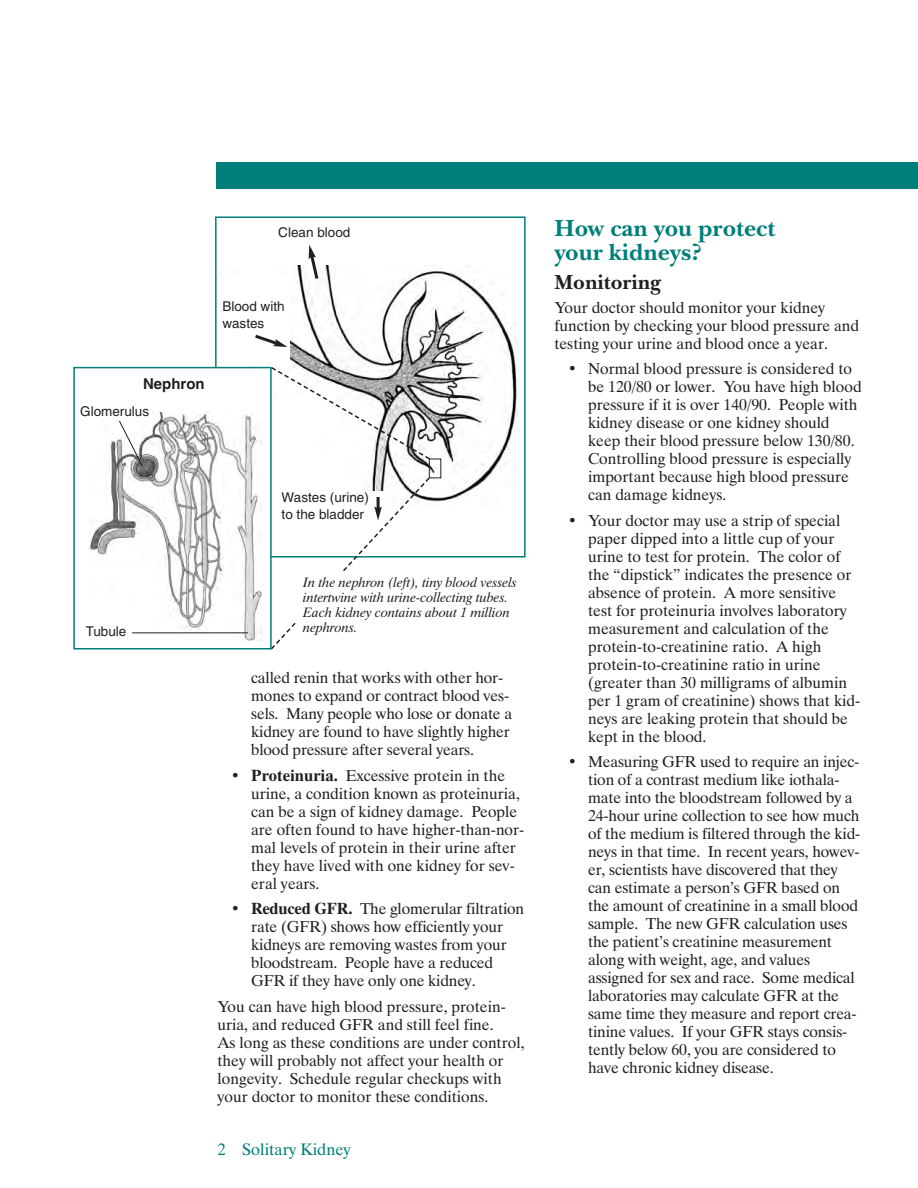
<style>
.page{position:relative;width:918px;height:1188px;background:#fff}
.page>*{position:absolute;margin:0;border:0;box-sizing:border-box;transform-origin:0 0}
.t1{font:700 24px/24px "New Baskerville ITC";color:#007e7a}
.t2{font:700 21px "New Baskerville ITC";color:#231f20}
.t3{font:16.5px "Dutch 801 BT";color:#007e7a}
.t4{font:15.75px/18px "Dutch 801 BT";color:#231f20}
.t5{font:700 15px "Helvetica";color:#231f20}
.t6{font:italic 13.5px/15px "Dutch 801 BT";color:#231f20}
.t7{font:13.5px/16.5px "Helvetica";color:#231f20}
.s1{font-weight:700;font-size:16.5px}
</style>
<div class="page">
<div style="left:216px;top:162px;width:702px;height:27px;background:#007e7a"></div>
<img style="left:220px;top:266px;width:298px;height:236px">
<div style="left:215px;top:216px;width:311px;height:342px;border:2px solid #007e7a"></div>
<div style="left:74px;top:368px;width:197px;height:281px;background:#fff"></div>
<img style="left:90px;top:412px;width:173px;height:228px">
<div style="left:73px;top:367px;width:199px;height:283px;border:2px solid #007e7a"></div>
<svg style="left:118px;top:420px;width:25px;height:47px"></svg>
<hr style="left:132px;top:632px;width:116px;height:1px;background:#231f20">
<div style="left:429px;top:459px;width:12px;height:19px;border:1px solid #231f20"></div>
<svg style="left:270px;top:366px;width:162px;height:95px"></svg>
<div style="left:218px;top:275px;width:72px;height:87px;background:#fff"></div>
<svg style="left:255px;top:334px;width:32px;height:13px"></svg>
<svg style="left:308px;top:245px;width:13px;height:37px"></svg>
<svg style="left:269px;top:476px;width:162px;height:174px"></svg>
<div style="left:297px;top:571px;width:228px;height:71px;background:#fff"></div>
<p class="t7" style="left:278px;top:225px;width:74px">Clean blood</p>
<p class="t7" style="left:222px;top:300px;width:64px">Blood with wastes</p>
<p class="t5" style="left:143px;top:378px;width:63px">Nephron</p>
<p class="t7" style="left:80px;top:404px;width:70px">Glomerulus</p>
<p class="t7" style="left:86px;top:625px;width:42px">Tubule</p>
<p class="t7" style="left:282px;top:490px;width:89px">Wastes (urine) to the bladder</p>
<p class="t6" style="left:303px;top:576px;width:215px">In the nephron (left), tiny blood vessels intertwine with urine-collecting tubes.<br>Each kidney contains about 1 million nephrons.</p>
<p class="t4" style="left:251px;top:671px;width:262px">called renin that works with other hor&shy;mones to expand or contract blood ves&shy;sels. Many people who lose or donate a kidney are found to have slightly higher blood pressure after several years.</p>
<p class="t4" style="left:251px;top:768px;width:275px;text-indent:-20px">• <span class="s1">Proteinuria.</span> Excessive protein in the urine, a condition known as proteinuria, can be a sign of kidney damage. People are often found to have higher-than-nor&shy;mal levels of protein in their urine after they have lived with one kidney for sev&shy;eral years.</p>
<p class="t4" style="left:251px;top:902px;width:275px;text-indent:-20px">• <span class="s1">Reduced GFR.</span> The glomerular filtration rate (GFR) shows how efficiently your kidneys are removing wastes from your bloodstream. People have a reduced GFR if they have only one kidney.</p>
<p class="t4" style="left:218px;top:999px;width:309px">You can have high blood pressure, protein&shy;uria, and reduced GFR and still feel fine.<br>As long as these conditions are under control, they will probably not affect your health or longevity. Schedule regular checkups with your doctor to monitor these conditions.</p>
<p class="t3" style="left:218px;top:1143px;width:135px">2 Solitary Kidney</p>
<h2 class="t1" style="left:554px;top:219px;width:223px">How can you protect your kidneys?</h2>
<h3 class="t2" style="left:554px;top:275px;width:108px">Monitoring</h3>
<p class="t4" style="left:554px;top:300px;width:306px">Your doctor should monitor your kidney function by checking your blood pressure and testing your urine and blood once a year.</p>
<p class="t4" style="left:588px;top:361px;width:275px;text-indent:-20px">• Normal blood pressure is considered to be 120/80 or lower. You have high blood pressure if it is over 140/90. People with kidney disease or one kidney should keep their blood pressure below 130/80.<br>Controlling blood pressure is especially important because high blood pressure can damage kidneys.</p>
<p class="t4" style="left:588px;top:513px;width:274px;text-indent:-20px">• Your doctor may use a strip of special paper dipped into a little cup of your urine to test for protein. The color of the “dipstick” indicates the presence or absence of protein. A more sensitive test for proteinuria involves laboratory measurement and calculation of the protein-to-creatinine ratio. A high protein-to-creatinine ratio in urine (greater than 30 milligrams of albumin per 1 gram of creatinine) shows that kid&shy;neys are leaking protein that should be kept in the blood.</p>
<p class="t4" style="left:588px;top:755px;width:274px;text-indent:-20px">• Measuring GFR used to require an injec&shy;tion of a contrast medium like iothala&shy;mate into the bloodstream followed by a 24-hour urine collection to see how much of the medium is filtered through the kid&shy;neys in that time. In recent years, howev&shy;er, scientists have discovered that they can estimate a person’s GFR based on the amount of creatinine in a small blood sample. The new GFR calculation uses the patient’s creatinine measurement along with weight, age, and values assigned for sex and race. Some medical laboratories may calculate GFR at the same time they measure and report crea&shy;tinine values. If your GFR stays consis&shy;tently below 60, you are considered to have chronic kidney disease.</p>
</div>
